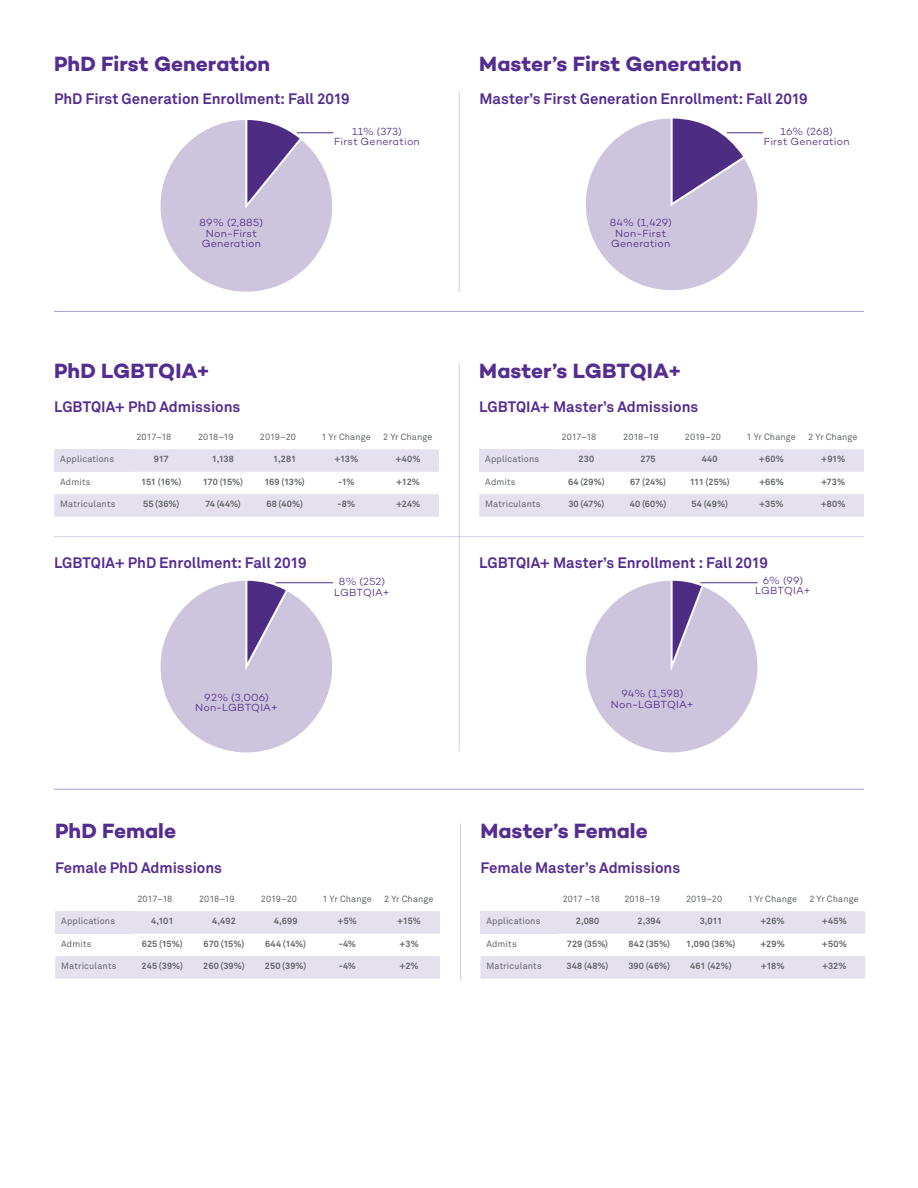
<style>
.page{position:relative;width:918px;height:1188px;background:#fff}
.page>*{position:absolute;margin:0;border:0;box-sizing:border-box;transform-origin:0 0}
.t1{font:700 21px "Campton";color:#542d91}
.t2{font:700 15px "Akkurat Pro";color:#542d91}
.t3{font:300 10.5px/10.5px "Campton";letter-spacing:.02em;color:#4d2d84;text-align:center}
.t4{font:700 9px "Akkurat Pro";letter-spacing:.01em;color:#63666a}
.t5{font:9px "Akkurat Pro";letter-spacing:.015em;color:#63666a}
</style>
<div class="page">
<svg style="left:160px;top:581px;width:174px;height:172px"></svg>
<hr style="left:54px;top:536px;width:810px;height:1px;background:#a39ccc">
<hr style="left:54px;top:311px;width:810px;height:1px;background:#a39ccc">
<hr style="left:54px;top:789px;width:810px;height:1px;background:#a39ccc">
<svg style="left:54px;top:449px;width:385px;height:68px"></svg>
<svg style="left:479px;top:449px;width:385px;height:68px"></svg>
<svg style="left:585px;top:581px;width:173px;height:172px"></svg>
<hr style="left:459px;top:363px;width:1px;height:389px;background:#a39ccc">
<hr style="left:459px;top:91px;width:1px;height:201px;background:#a39ccc">
<svg style="left:480px;top:911px;width:385px;height:68px"></svg>
<hr style="left:460px;top:824px;width:1px;height:156px;background:#a39ccc">
<svg style="left:55px;top:911px;width:385px;height:68px"></svg>
<hr style="left:700px;top:582px;width:58px;height:1px;background:#4d2d84">
<hr style="left:275px;top:582px;width:58px;height:1px;background:#4d2d84">
<svg style="left:160px;top:120px;width:174px;height:172px"></svg>
<hr style="left:297px;top:132px;width:36px;height:1px;background:#4d2d84">
<svg style="left:585px;top:119px;width:178px;height:172px"></svg>
<hr style="left:727px;top:132px;width:36px;height:1px;background:#4d2d84">
<h1 class="t1" style="left:54px;top:50px;width:218px">PhD First Generation</h1>
<h2 class="t2" style="left:54px;top:89px;width:297px">PhD First Generation Enrollment: Fall 2019</h2>
<p class="t3" style="left:334px;top:126px;width:87px">11% (373)<br>First Generation</p>
<p class="t3" style="left:200px;top:217px;width:65px">89% (2,885)<br>Non-First<br>Generation</p>
<h1 class="t1" style="left:54px;top:357px;width:158px">PhD LGBTQIA+</h1>
<h2 class="t2" style="left:54px;top:398px;width:188px">LGBTQIA+ PhD Admissions</h2>
<p class="t5" style="left:136px;top:432px;width:36px">2017–18</p>
<p class="t5" style="left:198px;top:432px;width:37px">2018–19</p>
<p class="t5" style="left:260px;top:432px;width:38px">2019–20</p>
<p class="t5" style="left:322px;top:432px;width:51px">1 Yr Change</p>
<p class="t5" style="left:383px;top:432px;width:51px">2 Yr Change</p>
<p class="t5" style="left:60px;top:454px;width:55px">Applications</p>
<p class="t4" style="left:154px;top:454px;width:16px">917</p>
<p class="t4" style="left:212px;top:454px;width:24px">1,138</p>
<p class="t4" style="left:273px;top:454px;width:24px">1,281</p>
<p class="t4" style="left:334px;top:454px;width:25px">+13%</p>
<p class="t4" style="left:396px;top:454px;width:27px">+40%</p>
<p class="t5" style="left:60px;top:476px;width:32px">Admits</p>
<p class="t4" style="left:141px;top:476px;width:42px">151 (16%)</p>
<p class="t4" style="left:203px;top:476px;width:42px">170 (15%)</p>
<p class="t4" style="left:264px;top:476px;width:42px">169 (13%)</p>
<p class="t4" style="left:338px;top:476px;width:18px">-1%</p>
<p class="t4" style="left:396px;top:476px;width:25px">+12%</p>
<p class="t5" style="left:60px;top:499px;width:57px">Matriculants</p>
<p class="t4" style="left:143px;top:499px;width:38px">55 (36%)</p>
<p class="t4" style="left:205px;top:499px;width:37px">74 (44%)</p>
<p class="t4" style="left:266px;top:499px;width:38px">68 (40%)</p>
<p class="t4" style="left:338px;top:499px;width:19px">-8%</p>
<p class="t4" style="left:396px;top:499px;width:26px">+24%</p>
<h2 class="t2" style="left:54px;top:554px;width:254px">LGBTQIA+ PhD Enrollment: Fall 2019</h2>
<p class="t3" style="left:334px;top:576px;width:57px">8% (252)<br>LGBTQIA+</p>
<p class="t3" style="left:195px;top:692px;width:84px">92% (3,006)<br>Non-LGBTQIA+</p>
<h1 class="t1" style="left:479px;top:50px;width:264px">Master’s First Generation</h1>
<h2 class="t2" style="left:479px;top:89px;width:330px">Master’s First Generation Enrollment: Fall 2019</h2>
<p class="t3" style="left:610px;top:217px;width:64px">84% (1,429)<br>Non-First<br>Generation</p>
<p class="t3" style="left:764px;top:126px;width:87px">16% (268)<br>First Generation</p>
<h1 class="t1" style="left:479px;top:357px;width:204px">Master’s LGBTQIA+</h1>
<h2 class="t2" style="left:479px;top:398px;width:221px">LGBTQIA+ Master’s Admissions</h2>
<p class="t5" style="left:562px;top:432px;width:36px">2017–18</p>
<p class="t5" style="left:623px;top:432px;width:37px">2018–19</p>
<p class="t5" style="left:685px;top:432px;width:38px">2019–20</p>
<p class="t5" style="left:747px;top:432px;width:51px">1 Yr Change</p>
<p class="t5" style="left:808px;top:432px;width:51px">2 Yr Change</p>
<p class="t5" style="left:485px;top:454px;width:55px">Applications</p>
<p class="t4" style="left:579px;top:454px;width:17px">230</p>
<p class="t4" style="left:640px;top:454px;width:17px">275</p>
<p class="t4" style="left:702px;top:454px;width:18px">440</p>
<p class="t4" style="left:759px;top:454px;width:26px">+60%</p>
<p class="t4" style="left:821px;top:454px;width:26px">+91%</p>
<p class="t5" style="left:485px;top:476px;width:32px">Admits</p>
<p class="t4" style="left:568px;top:476px;width:38px">64 (29%)</p>
<p class="t4" style="left:630px;top:476px;width:38px">67 (24%)</p>
<p class="t4" style="left:690px;top:476px;width:41px">111 (25%)</p>
<p class="t4" style="left:759px;top:476px;width:26px">+66%</p>
<p class="t4" style="left:821px;top:476px;width:26px">+73%</p>
<p class="t5" style="left:485px;top:499px;width:57px">Matriculants</p>
<p class="t4" style="left:568px;top:499px;width:37px">30 (47%)</p>
<p class="t4" style="left:630px;top:499px;width:38px">40 (60%)</p>
<p class="t4" style="left:691px;top:499px;width:38px">54 (49%)</p>
<p class="t4" style="left:759px;top:499px;width:26px">+35%</p>
<p class="t4" style="left:821px;top:499px;width:26px">+80%</p>
<h2 class="t2" style="left:479px;top:554px;width:290px">LGBTQIA+ Master’s Enrollment : Fall 2019</h2>
<p class="t3" style="left:755px;top:575px;width:57px">6% (99)<br>LGBTQIA+</p>
<p class="t3" style="left:611px;top:688px;width:84px">94% (1,598)<br>Non-LGBTQIA+</p>
<h1 class="t1" style="left:55px;top:817px;width:122px">PhD Female</h1>
<h1 class="t1" style="left:480px;top:818px;width:169px">Master’s Female</h1>
<h2 class="t2" style="left:55px;top:858px;width:168px">Female PhD Admissions</h2>
<h2 class="t2" style="left:480px;top:858px;width:201px">Female Master’s Admissions</h2>
<p class="t5" style="left:137px;top:893px;width:36px">2017–18</p>
<p class="t5" style="left:199px;top:893px;width:37px">2018–19</p>
<p class="t5" style="left:261px;top:893px;width:38px">2019–20</p>
<p class="t5" style="left:323px;top:893px;width:51px">1 Yr Change</p>
<p class="t5" style="left:384px;top:893px;width:51px">2 Yr Change</p>
<p class="t5" style="left:61px;top:916px;width:55px">Applications</p>
<p class="t4" style="left:151px;top:916px;width:24px">4,101</p>
<p class="t4" style="left:212px;top:916px;width:25px">4,492</p>
<p class="t4" style="left:274px;top:916px;width:25px">4,699</p>
<p class="t4" style="left:338px;top:916px;width:21px">+5%</p>
<p class="t4" style="left:397px;top:916px;width:25px">+15%</p>
<p class="t5" style="left:61px;top:938px;width:32px">Admits</p>
<p class="t4" style="left:142px;top:938px;width:42px">625 (15%)</p>
<p class="t4" style="left:204px;top:938px;width:42px">670 (15%)</p>
<p class="t4" style="left:265px;top:938px;width:43px">644 (14%)</p>
<p class="t4" style="left:339px;top:938px;width:19px">-4%</p>
<p class="t4" style="left:399px;top:938px;width:21px">+3%</p>
<p class="t5" style="left:61px;top:961px;width:57px">Matriculants</p>
<p class="t4" style="left:141px;top:960px;width:43px">245 (39%)</p>
<p class="t4" style="left:203px;top:960px;width:43px">260 (39%)</p>
<p class="t4" style="left:265px;top:960px;width:43px">250 (39%)</p>
<p class="t4" style="left:339px;top:960px;width:19px">-4%</p>
<p class="t4" style="left:400px;top:960px;width:21px">+2%</p>
<p class="t5" style="left:563px;top:893px;width:39px">2017 –18</p>
<p class="t5" style="left:624px;top:893px;width:37px">2018–19</p>
<p class="t5" style="left:686px;top:893px;width:38px">2019–20</p>
<p class="t5" style="left:748px;top:893px;width:51px">1 Yr Change</p>
<p class="t5" style="left:810px;top:893px;width:51px">2 Yr Change</p>
<p class="t5" style="left:486px;top:916px;width:55px">Applications</p>
<p class="t4" style="left:576px;top:916px;width:25px">2,080</p>
<p class="t4" style="left:637px;top:916px;width:25px">2,394</p>
<p class="t4" style="left:700px;top:916px;width:24px">3,011</p>
<p class="t4" style="left:761px;top:916px;width:26px">+26%</p>
<p class="t4" style="left:822px;top:916px;width:27px">+45%</p>
<p class="t5" style="left:486px;top:938px;width:32px">Admits</p>
<p class="t4" style="left:567px;top:938px;width:43px">729 (35%)</p>
<p class="t4" style="left:628px;top:938px;width:43px">842 (35%)</p>
<p class="t4" style="left:686px;top:938px;width:51px">1,090 (36%)</p>
<p class="t4" style="left:760px;top:938px;width:26px">+29%</p>
<p class="t4" style="left:822px;top:938px;width:26px">+50%</p>
<p class="t5" style="left:486px;top:961px;width:57px">Matriculants</p>
<p class="t4" style="left:567px;top:960px;width:43px">348 (48%)</p>
<p class="t4" style="left:628px;top:960px;width:43px">390 (46%)</p>
<p class="t4" style="left:690px;top:960px;width:43px">461 (42%)</p>
<p class="t4" style="left:761px;top:960px;width:25px">+18%</p>
<p class="t4" style="left:822px;top:960px;width:26px">+32%</p>
</div>
